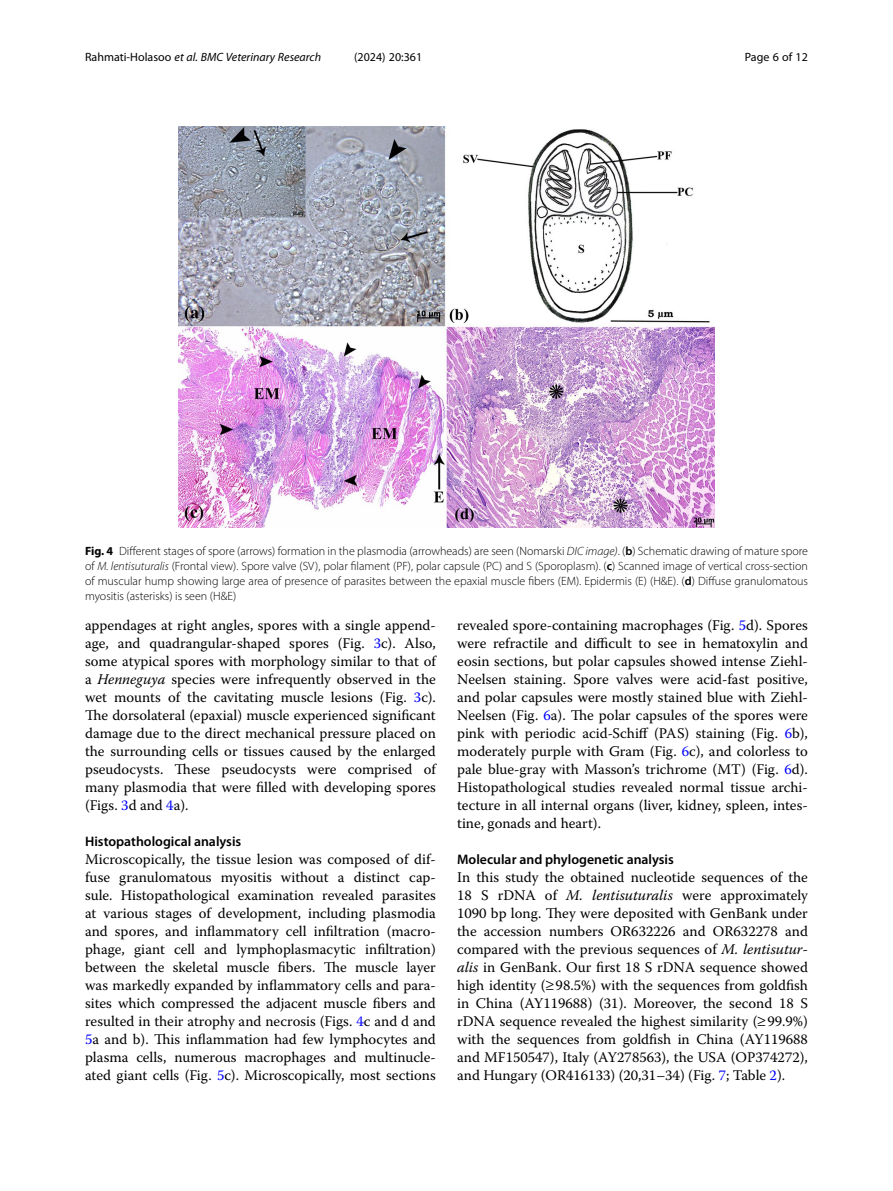
<style>
.page{position:relative;width:893px;height:1191px;background:#fff}
.page>*{position:absolute;margin:0;border:0;box-sizing:border-box;transform-origin:0 0}
.Body_Text{font:14.7px/18px "Warnock Pro";color:#000;text-align:justify}
.Head_2{font:600 13.8px "Myriad Pro";color:#000}
.Figure_Caption{font:300 12px/15px "Myriad Pro";color:#000;text-align:justify}
.t1{font:italic 12px "Myriad Pro";color:#000}
.t2{font:12px "Myriad Pro";color:#000}
.s1{font-style:normal}
.s2{font-weight:700}
.s3{font-style:italic}
.s4{font-weight:600}
.s5{color:#00f}
</style>
<div class="page">
<img style="left:179px;top:126px;width:535px;height:402px">
<p class="t1" style="left:85px;top:50px;width:238px"><span class="s1">Rahmati-Holasoo</span> et al. BMC Veterinary Research</p>
<p class="t2" style="left:354px;top:50px;width:70px">(2024) 20:361</p>
<p class="t2" style="left:745px;top:50px;width:65px">Page 6 of 12</p>
<p class="Figure_Caption" style="left:85px;top:543px;width:724px"><span class="s2">Fig. 4</span> Different stages of spore (arrows) formation in the plasmodia (arrowheads) are seen (Nomarski <span class="s3">DIC image)</span>. (<span class="s4">b</span>) Schematic drawing of mature spore of <span class="s3">M. lentisuturalis</span> (Frontal view). Spore valve (SV), polar filament (PF), polar capsule (PC) and S (Sporoplasm). (<span class="s4">c</span>) Scanned image of vertical cross-section of muscular hump showing large area of presence of parasites between the epaxial muscle fibers (EM). Epidermis (E) (H&amp;E). (<span class="s4">d</span>) Diffuse granulomatous myositis (asterisks) is seen (H&amp;E)</p>
<p class="Body_Text" style="left:85px;top:616px;width:352px">appendages at right angles, spores with a single append&shy;age, and quadrangular-shaped spores (Fig. <span class="s5">3</span>c). Also, some atypical spores with morphology similar to that of a <span class="s3">Henneguya</span> species were infrequently observed in the wet mounts of the cavitating muscle lesions (Fig. <span class="s5">3</span>c).<br>The dorsolateral (epaxial) muscle experienced significant damage due to the direct mechanical pressure placed on the surrounding cells or tissues caused by the enlarged pseudocysts. These pseudocysts were comprised of many plasmodia that were filled with developing spores (Figs. <span class="s5">3</span>d and <span class="s5">4</span>a).</p>
<p class="Head_2" style="left:85px;top:833px;width:158px">Histopathological analysis</p>
<p class="Body_Text" style="left:85px;top:850px;width:352px">Microscopically, the tissue lesion was composed of dif&shy;fuse granulomatous myositis without a distinct cap&shy;sule. Histopathological examination revealed parasites at various stages of development, including plasmodia and spores, and inflammatory cell infiltration (macro&shy;phage, giant cell and lymphoplasmacytic infiltration) between the skeletal muscle fibers. The muscle layer was markedly expanded by inflammatory cells and para&shy;sites which compressed the adjacent muscle fibers and resulted in their atrophy and necrosis (Figs. <span class="s5">4</span>c and d and <span class="s5">5</span>a and b). This inflammation had few lymphocytes and plasma cells, numerous macrophages and multinucle&shy;ated giant cells (Fig. <span class="s5">5</span>c). Microscopically, most sections</p>
<p class="Body_Text" style="left:457px;top:616px;width:352px">revealed spore-containing macrophages (Fig. <span class="s5">5</span>d). Spores were refractile and difficult to see in hematoxylin and eosin sections, but polar capsules showed intense Ziehl-Neelsen staining. Spore valves were acid-fast positive, and polar capsules were mostly stained blue with Ziehl-Neelsen (Fig. <span class="s5">6</span>a). The polar capsules of the spores were pink with periodic acid-Schiff (PAS) staining (Fig. <span class="s5">6</span>b), moderately purple with Gram (Fig. <span class="s5">6</span>c), and colorless to pale blue-gray with Masson’s trichrome (MT) (Fig. <span class="s5">6</span>d).<br>Histopathological studies revealed normal tissue archi&shy;tecture in all internal organs (liver, kidney, spleen, intes&shy;tine, gonads and heart).</p>
<p class="Head_2" style="left:457px;top:851px;width:218px">Molecular and phylogenetic analysis</p>
<p class="Body_Text" style="left:457px;top:868px;width:352px">In this study the obtained nucleotide sequences of the 18 S rDNA of <span class="s3">M. lentisuturalis</span> were approximately 1090 bp long. They were deposited with GenBank under the accession numbers OR632226 and OR632278 and compared with the previous sequences of <span class="s3">M. lentisutur&shy;alis</span> in GenBank. Our first 18 S rDNA sequence showed high identity (≥98.5%) with the sequences from goldfish in China (AY119688) (31). Moreover, the second 18 S rDNA sequence revealed the highest similarity (≥99.9%) with the sequences from goldfish in China (AY119688 and MF150547), Italy (AY278563), the USA (OP374272), and Hungary (OR416133) (20,31–34) (Fig. <span class="s5">7</span>; Table <span class="s5">2</span>).</p>
</div>
